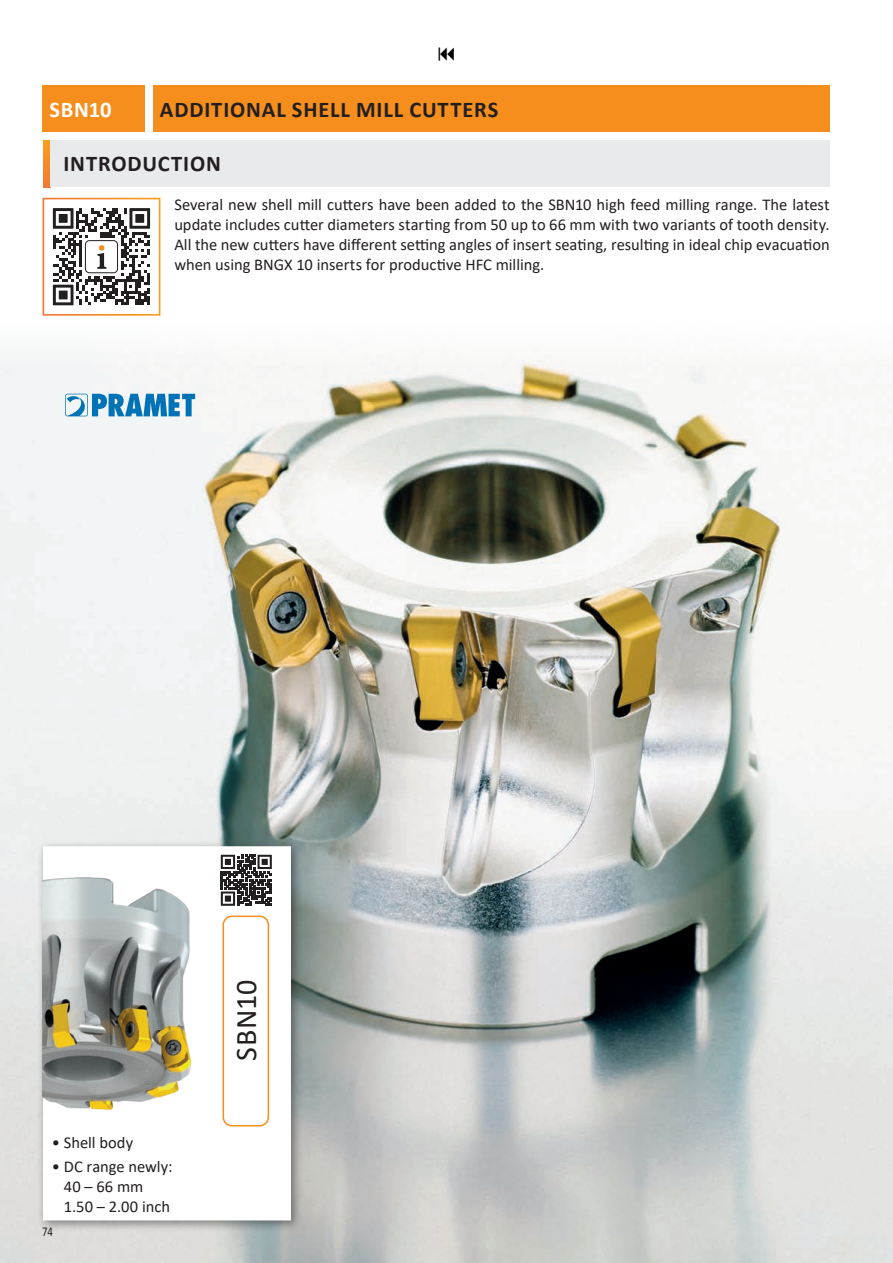
<style>
.page{position:relative;width:893px;height:1263px;background:#fff}
.page>*{position:absolute;margin:0;border:0;box-sizing:border-box;transform-origin:0 0}
.t1{font:30px "Calibri";letter-spacing:.005em;color:#231f20}
.t2{font:700 22.5px "Calibri";letter-spacing:.04em;color:#231f20}
.t3{font:700 22.5px "Calibri";letter-spacing:.015em;color:#fff}
.t4{font:16.5px/19.8px "Calibri";color:#231f20;text-align:justify}
.t5{font:13.5px "Calibri";color:#231f20;scale:.8 1}
</style>
<div class="page">
<img style="left:0;top:353px;width:893px;height:910px">
<div style="left:43px;top:85px;width:102px;height:47px;background:#f68e1e"></div>
<div style="left:153px;top:85px;width:676px;height:47px;background:#f68e1e"></div>
<svg style="left:43px;top:140px;width:7px;height:47px"></svg>
<div style="left:50px;top:140px;width:780px;height:47px;background:#e9eaeb"></div>
<div style="left:43px;top:198px;width:117px;height:118px;border:2px solid #fff"></div>
<div style="left:37px;top:840px;width:266px;height:393px;background:#231f20;opacity:.5"></div>
<svg style="left:43px;top:846px;width:248px;height:374px"></svg>
<div style="left:214px;top:848px;width:64px;height:64px;background:#fff"></div>
<svg style="left:221px;top:855px;width:51px;height:51px"></svg>
<img style="left:42px;top:865px;width:165px;height:256px">
<svg style="left:65px;top:394px;width:130px;height:22px"></svg>
<svg style="left:53px;top:208px;width:97px;height:97px"></svg>
<div style="left:223px;top:915px;width:46px;height:211px;border:2px solid #f68e1e;border-radius:9px"></div>
<h2 class="t3" style="left:49px;top:93px;width:64px">SBN10</h2>
<h2 class="t2" style="left:160px;top:93px;width:340px">ADDITIONAL SHELL MILL CUTTERS</h2>
<h2 class="t2" style="left:63px;top:147px;width:159px">INTRODUCTION</h2>
<p class="t4" style="left:174px;top:194px;width:657px">Several new shell mill cutters have been added to the SBN10 high feed milling range. The latest update includes cutter diameters starting from 50 up to 66 mm with two variants of tooth density.<br>All the new cutters have different setting angles of insert seating, resulting in ideal chip evacuation when using BNGX 10 inserts for productive HFC milling.</p>
<p class="t4" style="left:52px;top:1132px;width:83px">• Shell body</p>
<p class="t4" style="left:64px;top:1156px;width:110px;text-align:left;text-indent:-12px">• DC range newly:<br>40 – 66 mm<br>1.50 – 2.00 inch</p>
<p class="t5" style="left:42px;top:1222px;width:15px">74</p>
<h1 class="t1" style="left:225px;top:1060px;width:82px;rotate:-90deg">SBN10</h1>
</div>
